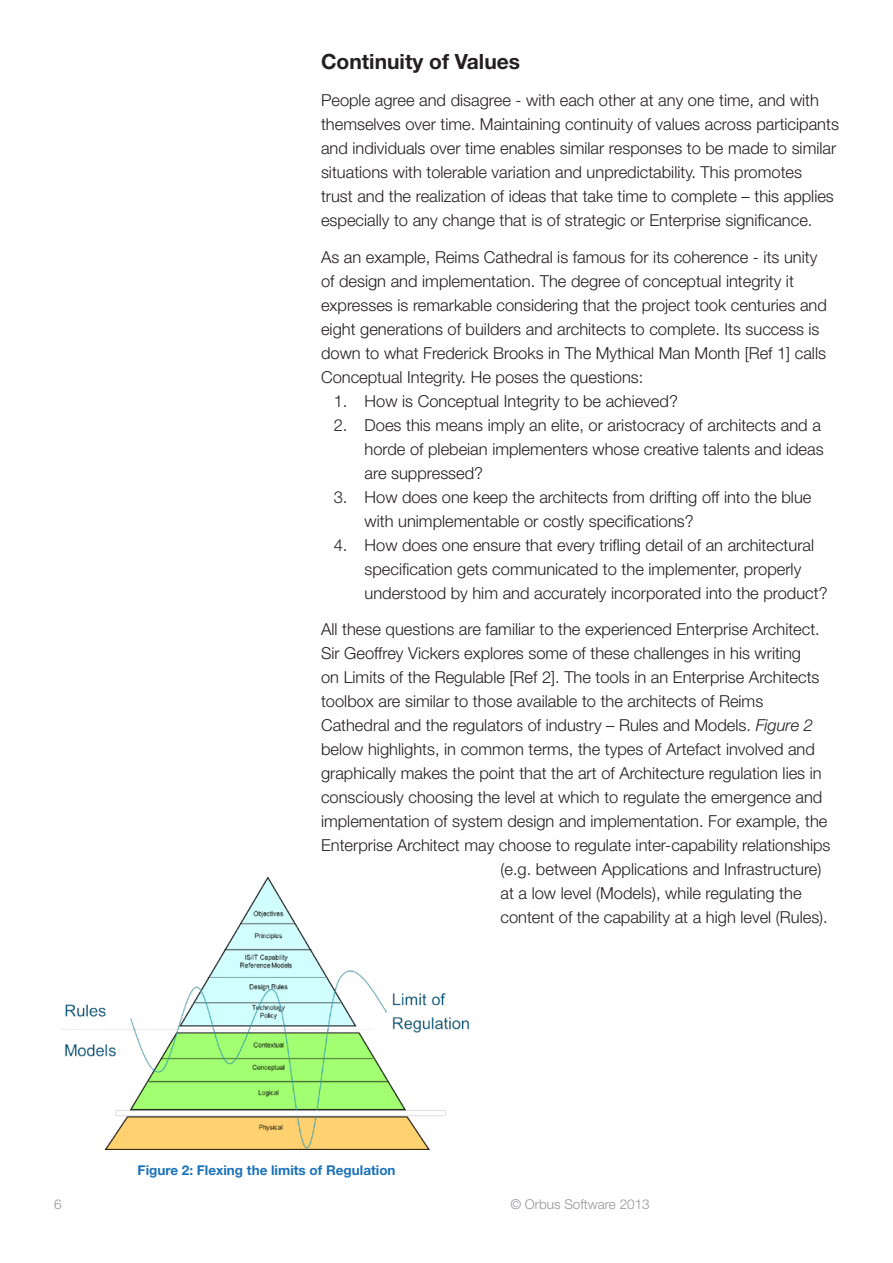
<style>
.page{position:relative;width:893px;height:1263px;background:#fff}
.page>*{position:absolute;margin:0;border:0;box-sizing:border-box;transform-origin:0 0}
.t1{font:700 21px "Helvetica Neue LT Std";color:#231f20}
.t2{font:300 16.5px/24px "Helvetica Neue LT Std";color:#231f20}
.t3{font:700 13.5px "Helvetica Neue LT Std";color:#1971ba}
.t4{font:300 13.5px "Helvetica Neue LT Std";color:#939598}
.s1{font-style:italic}
</style>
<div class="page">
<img style="left:61px;top:876px;width:409px;height:273px">
<p class="t1" style="left:321px;top:49px;width:201px">Continuity of Values</p>
<p class="t2" style="left:321px;top:88px;width:519px">People agree and disagree - with each other at any one time, and with themselves over time. Maintaining continuity of values across participants and individuals over time enables similar responses to be made to similar situations with tolerable variation and unpredictability. This promotes<br>trust and the realization of ideas that take time to complete – this applies especially to any change that is of strategic or Enterprise significance.</p>
<p class="t2" style="left:321px;top:244px;width:507px">As an example, Reims Cathedral is famous for its coherence - its unity of design and implementation. The degree of conceptual integrity it expresses is remarkable considering that the project took centuries and eight generations of builders and architects to complete. Its success is down to what Frederick Brooks in The Mythical Man Month [Ref 1] calls Conceptual Integrity. He poses the questions:</p>
<p class="t2" style="left:334px;top:388px;width:346px">1. How is Conceptual Integrity to be achieved?</p>
<p class="t2" style="left:365px;top:412px;width:461px;text-indent:-31px">2. Does this means imply an elite, or aristocracy of architects and a horde of plebeian implementers whose creative talents and ideas are suppressed?</p>
<p class="t2" style="left:365px;top:484px;width:448px;text-indent:-31px">3. How does one keep the architects from drifting off into the blue with unimplementable or costly specifications?</p>
<p class="t2" style="left:365px;top:532px;width:465px;text-indent:-31px">4. How does one ensure that every trifling detail of an architectural specification gets communicated to the implementer, properly understood by him and accurately incorporated into the product?</p>
<p class="t2" style="left:321px;top:617px;width:500px">All these questions are familiar to the experienced Enterprise Architect.</p>
<p class="t2" style="left:321px;top:641px;width:481px">Sir Geoffrey Vickers explores some of these challenges in his writing</p>
<p class="t2" style="left:321px;top:665px;width:500px">on Limits of the Regulable [Ref 2]. The tools in an Enterprise Architects</p>
<p class="t2" style="left:321px;top:689px;width:444px">toolbox are similar to those available to the architects of Reims</p>
<p class="t2" style="left:321px;top:713px;width:494px">Cathedral and the regulators of industry – Rules and Models. <span class="s1">Figure 2</span></p>
<p class="t2" style="left:321px;top:737px;width:495px">below highlights, in common terms, the types of Artefact involved and</p>
<p class="t2" style="left:321px;top:761px;width:502px">graphically makes the point that the art of Architecture regulation lies in</p>
<p class="t2" style="left:321px;top:785px;width:503px">consciously choosing the level at which to regulate the emergence and</p>
<p class="t2" style="left:321px;top:809px;width:508px">implementation of system design and implementation. For example, the</p>
<p class="t2" style="left:321px;top:833px;width:511px">Enterprise Architect may choose to regulate inter-capability relationships</p>
<p class="t2" style="left:500px;top:857px;width:322px">(e.g. between Applications and Infrastructure)</p>
<p class="t2" style="left:500px;top:881px;width:303px">at a low level (Models), while regulating the</p>
<p class="t2" style="left:500px;top:905px;width:329px">content of the capability at a high level (Rules).</p>
<p class="t3" style="left:138px;top:1162px;width:259px">Figure 2: Flexing the limits of Regulation</p>
<p class="t4" style="left:54px;top:1196px;width:9px">6</p>
<p class="t4" style="left:510px;top:1196px;width:141px">© Orbus Software 2013</p>
</div>
